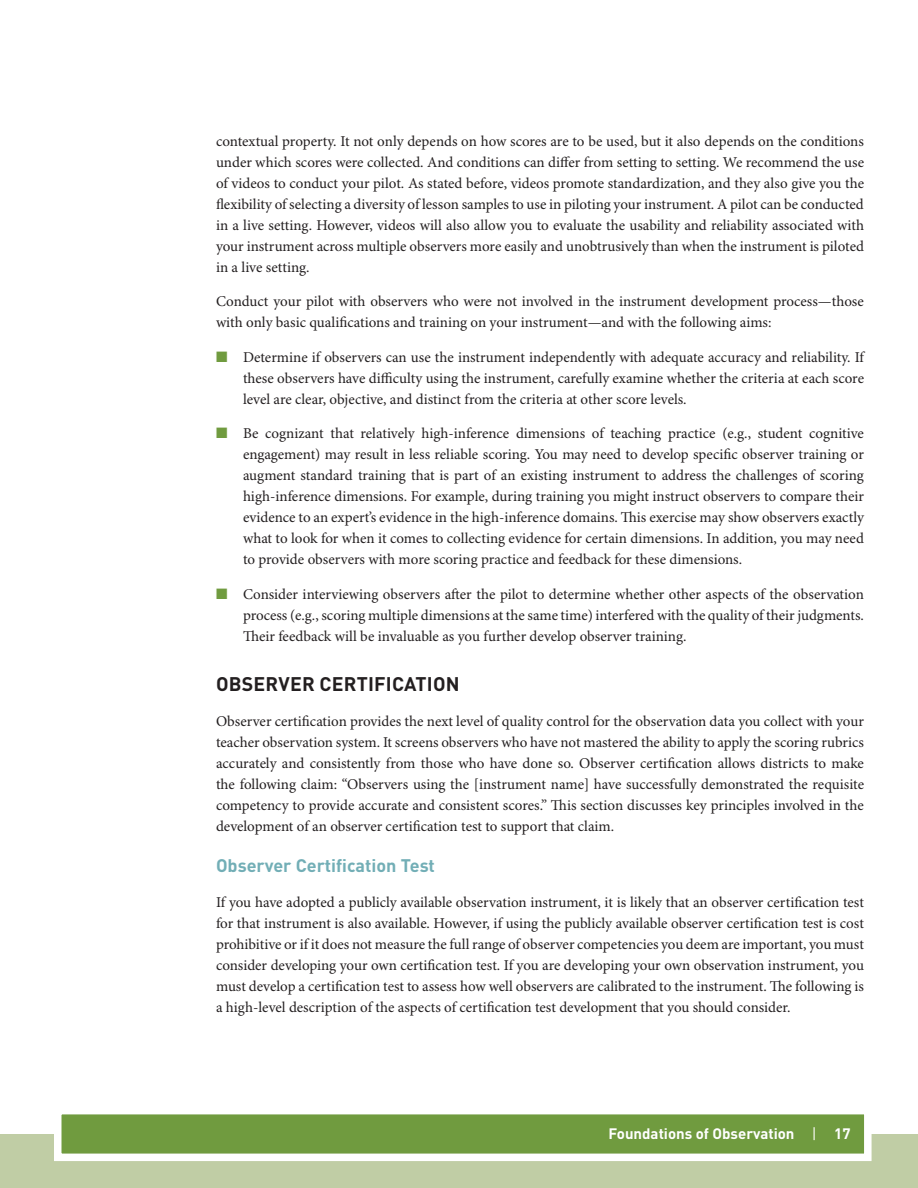
<style>
.page{position:relative;width:918px;height:1188px;background:#fff}
.page>*{position:absolute;margin:0;border:0;box-sizing:border-box;transform-origin:0 0}
.head_B{font:700 19.5px "DINOT";letter-spacing:.01em;color:#231f20}
.head_C{font:700 18px "DINOT";color:#72aeb6}
.body{font:15px/21px "Minion Pro";color:#231f20;text-align:justify}
.t1{font:700 15px "DINOT";color:#fff}
.s1{color:#709b3f}
.s2{font-weight:400}
</style>
<div class="page">
<div style="left:0;top:1134px;width:918px;height:54px;background:#c0cda5"></div>
<svg style="left:54px;top:1114px;width:818px;height:47px;background:#8aad62"></svg>
<p class="body" style="left:216px;top:131px;width:650px">contextual property. It not only depends on how scores are to be used, but it also depends on the conditions under which scores were collected. And conditions can differ from setting to setting. We recommend the use of videos to conduct your pilot. As stated before, videos promote standardization, and they also give you the flexibility of selecting a diversity of lesson samples to use in piloting your instrument. A pilot can be conducted in a live setting. However, videos will also allow you to evaluate the usability and reliability associated with your instrument across multiple observers more easily and unobtrusively than when the instrument is piloted in a live setting.</p>
<p class="body" style="left:216px;top:292px;width:649px">Conduct your pilot with observers who were not involved in the instrument development process—those with only basic qualifications and training on your instrument—and with the following aims:</p>
<p class="body" style="left:243px;top:347px;width:623px;text-indent:-27px"><span class="s1">■</span> Determine if observers can use the instrument independently with adequate accuracy and reliability. If these observers have difficulty using the instrument, carefully examine whether the criteria at each score level are clear, objective, and distinct from the criteria at other score levels.</p>
<p class="body" style="left:243px;top:424px;width:622px;text-indent:-27px"><span class="s1">■</span> Be cognizant that relatively high-inference dimensions of teaching practice (e.g., student cognitive engagement) may result in less reliable scoring. You may need to develop specific observer training or augment standard training that is part of an existing instrument to address the challenges of scoring high-inference dimensions. For example, during training you might instruct observers to compare their evidence to an expert’s evidence in the high-inference domains. This exercise may show observers exactly what to look for when it comes to collecting evidence for certain dimensions. In addition, you may need to provide observers with more scoring practice and feedback for these dimensions.</p>
<p class="body" style="left:243px;top:584px;width:623px;text-indent:-27px"><span class="s1">■</span> Consider interviewing observers after the pilot to determine whether other aspects of the observation process (e.g., scoring multiple dimensions at the same time) interfered with the quality of their judgments.<br>Their feedback will be invaluable as you further develop observer training.</p>
<p class="head_B" style="left:216px;top:671px;width:245px">OBSERVER CERTIFICATION</p>
<p class="body" style="left:216px;top:711px;width:650px">Observer certification provides the next level of quality control for the observation data you collect with your teacher observation system. It screens observers who have not mastered the ability to apply the scoring rubrics accurately and consistently from those who have done so. Observer certification allows districts to make the following claim: “Observers using the [instrument name] have successfully demonstrated the requisite competency to provide accurate and consistent scores.” This section discusses key principles involved in the development of an observer certification test to support that claim.</p>
<p class="head_C" style="left:216px;top:853px;width:220px">Observer Certification Test</p>
<p class="body" style="left:216px;top:892px;width:650px">If you have adopted a publicly available observation instrument, it is likely that an observer certification test for that instrument is also available. However, if using the publicly available observer certification test is cost prohibitive or if it does not measure the full range of observer competencies you deem are important, you must consider developing your own certification test. If you are developing your own observation instrument, you must develop a certification test to assess how well observers are calibrated to the instrument. The following is a high-level description of the aspects of certification test development that you should consider.</p>
<p class="t1" style="left:609px;top:1124px;width:244px">Foundations of Observation <span class="s2">|</span> 17</p>
</div>
